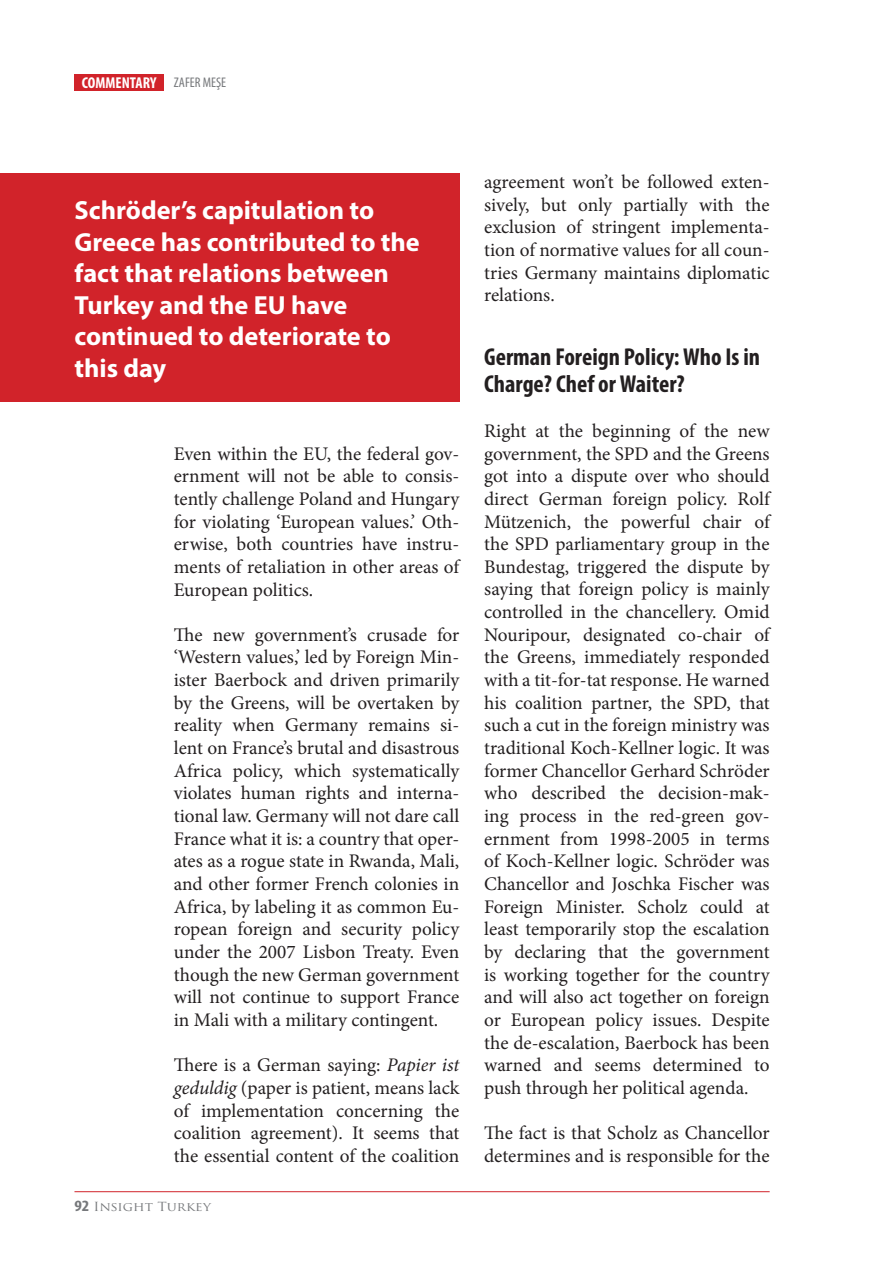
<style>
.page{position:relative;width:869px;height:1261px;background:#fff}
.page>*{position:absolute;margin:0;border:0;box-sizing:border-box;transform-origin:0 0}
.t1{font:700 26.25px/31.5px "Myriad Pro";color:#fff}
.t2{font:700 condensed 24.5px/26.2px "Myriad Pro";color:#231f20}
.t3{font:19.25px/22.6px "Minion Pro";color:#231f20;text-align:justify}
.t4{font:700 condensed 15.75px "Myriad Pro";color:#fff}
.t5{font:12.25px "Trajan Pro";color:#76787b;scale:1.11 1}
.s1{font-weight:400;font-size:14px;color:#76787b}
.s2{font-style:italic}
.s3{font-family:"Myriad Pro";font-weight:700;font-stretch:condensed;font-size:15.75px}
</style>
<div class="page">
<div style="left:74px;top:74px;width:90px;height:17px;background:#d1232a"></div>
<hr style="left:74px;top:1190px;width:695px;height:1px;background:#d1232a">
<div style="left:0;top:174px;width:459px;height:228px;background:#d1232a"></div>
<p class="t4" style="left:82px;top:73px;width:146px">COMMENTARY <span class="s1">ZAFER MEŞE</span></p>
<h1 class="t1" style="left:74px;top:193px;width:346px">Schröder’s capitulation to<br>Greece has contributed to the fact that relations between<br>Turkey and the EU have continued to deteriorate to this day</h1>
<p class="t3" style="left:174px;top:442px;width:287px">Even within the EU, the federal gov&shy;ernment will not be able to consis&shy;tently challenge Poland and Hungary for violating ‘European values.’ Oth&shy;erwise, both countries have instru&shy;ments of retaliation in other areas of European politics.</p>
<p class="t3" style="left:174px;top:623px;width:287px">The new government’s crusade for ‘Western values,’ led by Foreign Min&shy;ister Baerbock and driven primarily by the Greens, will be overtaken by reality when Germany remains si&shy;lent on France’s brutal and disastrous Africa policy, which systematically violates human rights and interna&shy;tional law. Germany will not dare call France what it is: a country that oper&shy;ates as a rogue state in Rwanda, Mali, and other former French colonies in Africa, by labeling it as common Eu&shy;ropean foreign and security policy under the 2007 Lisbon Treaty. Even though the new German government will not continue to support France in Mali with a military contingent.</p>
<p class="t3" style="left:174px;top:1053px;width:287px">There is a German saying: <span class="s2">Papier ist geduldig</span> (paper is patient, means lack of implementation concerning the coalition agreement). It seems that the essential content of the coalition</p>
<p class="t5" style="left:74px;top:1198px;width:124px"><span class="s3">92</span> Insight Turkey</p>
<p class="t3" style="left:484px;top:170px;width:287px">agreement won’t be followed exten&shy;sively, but only partially with the exclusion of stringent implementa&shy;tion of normative values for all coun&shy;tries Germany maintains diplomatic relations.</p>
<p class="t2" style="left:484px;top:343px;width:277px">German Foreign Policy: Who Is in<br>Charge? Chef or Waiter?</p>
<p class="t3" style="left:484px;top:419px;width:287px">Right at the beginning of the new government, the SPD and the Greens got into a dispute over who should direct German foreign policy. Rolf Mützenich, the powerful chair of the SPD parliamentary group in the Bundestag, triggered the dispute by saying that foreign policy is mainly controlled in the chancellery. Omid Nouripour, designated co-chair of the Greens, immediately responded with a tit-for-tat response. He warned his coalition partner, the SPD, that such a cut in the foreign ministry was traditional Koch-Kellner logic. It was former Chancellor Gerhard Schröder who described the decision-mak&shy;ing process in the red-green gov&shy;ernment from 1998-2005 in terms of Koch-Kellner logic. Schröder was Chancellor and Joschka Fischer was Foreign Minister. Scholz could at least temporarily stop the escalation by declaring that the government is working together for the country and will also act together on foreign or European policy issues. Despite the de-escalation, Baerbock has been warned and seems determined to push through her political agenda.</p>
<p class="t3" style="left:484px;top:1121px;width:287px">The fact is that Scholz as Chancellor determines and is responsible for the</p>
</div>
